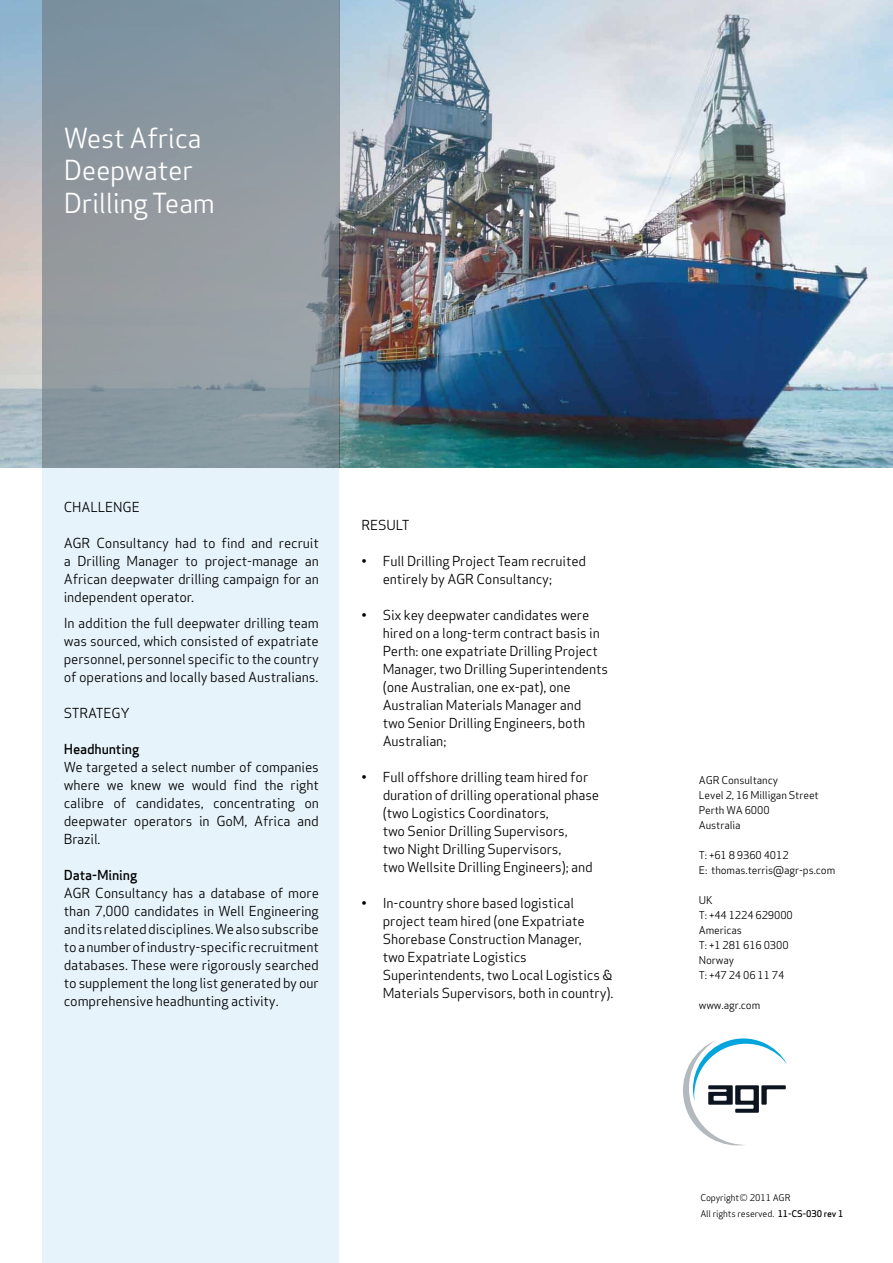
<style>
.page{position:relative;width:893px;height:1263px;background:#fff}
.page>*{position:absolute;margin:0;border:0;box-sizing:border-box;transform-origin:0 0}
.t1{font:27px/32.4px "Apex Sans";letter-spacing:-.015em;color:#fff}
.t2{font:13.5px/18px "Apex Sans";letter-spacing:-.01em;color:#000;text-align:justify}
.t3{font:500 13.5px "Apex Sans";letter-spacing:-.01em;color:#000}
.t4{font:10.5px/15px "Apex Sans";letter-spacing:-.01em;color:#000}
.t5{font:9px/16px "Apex Sans";letter-spacing:-.01em;color:#000}
.s1{font-weight:300;font-size:13.5px}
.s2{font-weight:500}
</style>
<div class="page">
<img style="left:0;top:0;width:893px;height:468px">
<div style="left:43px;top:1px;width:296px;height:1262px;background:#e7f3fb"></div>
<svg style="left:43px;top:0;width:297px;height:468px;background:#8c98a0"></svg>
<svg style="left:683px;top:1038px;width:104px;height:107px"></svg>
<h1 class="t1" style="left:64px;top:119px;width:153px">West Africa<br>Deepwater<br>Drilling Team</h1>
<p class="t2" style="left:64px;top:497px;width:78px">CHALLENGE</p>
<p class="t2" style="left:64px;top:533px;width:257px">AGR Consultancy had to find and recruit a Drilling Manager to project-manage an African deepwater drilling campaign for an independent operator.</p>
<p class="t2" style="left:64px;top:613px;width:257px">In addition the full deepwater drilling team was sourced, which consisted of expatriate personnel, personnel specific to the country of operations and locally based Australians.</p>
<p class="t2" style="left:64px;top:703px;width:68px">STRATEGY</p>
<p class="t3" style="left:64px;top:737px;width:77px">Headhunting</p>
<p class="t2" style="left:64px;top:757px;width:257px">We targeted a select number of companies where we knew we would find the right calibre of candidates, concentrating on deepwater operators in GoM, Africa and Brazil.</p>
<p class="t3" style="left:64px;top:863px;width:75px">Data-Mining</p>
<p class="t2" style="left:64px;top:883px;width:257px">AGR Consultancy has a database of more than 7,000 candidates in Well Engineering and its related disciplines. We also subscribe to a number of industry-specific recruitment databases. These were rigorously searched to supplement the long list generated by our comprehensive headhunting activity.</p>
<p class="t2" style="left:361px;top:515px;width:50px">RESULT</p>
<p class="t2" style="left:383px;top:551px;width:205px;text-indent:-21px">• Full Drilling Project Team recruited entirely by AGR Consultancy;</p>
<p class="t2" style="left:383px;top:605px;width:227px;text-align:left;text-indent:-21px">• Six key deepwater candidates were hired on a long-term contract basis in Perth: one expatriate Drilling Project Manager, two Drilling Superintendents (one Australian, one ex-pat), one Australian Materials Manager and<br>two Senior Drilling Engineers, both Australian;</p>
<p class="t2" style="left:383px;top:766px;width:218px;text-align:left;text-indent:-21px">• Full offshore drilling team hired for duration of drilling operational phase (two Logistics Coordinators,<br>two Senior Drilling Supervisors,<br>two Night Drilling Supervisors,<br>two Wellsite Drilling Engineers); and</p>
<p class="t2" style="left:383px;top:892px;width:232px;text-align:left;text-indent:-21px">• In-country shore based logistical project team hired (one Expatriate Shorebase Construction Manager,<br>two Expatriate Logistics Superintendents, two Local Logistics &amp; Materials Supervisors, both in country).</p>
<p class="t4" style="left:699px;top:771px;width:122px">AGR Consultancy<br>Level 2, 16 Milligan Street<br>Perth WA 6000<br>Australia</p>
<p class="t4" style="left:699px;top:846px;width:138px">T: +61 8 9360 4012<br>E: thomas.terris@agr-ps.com</p>
<p class="t4" style="left:699px;top:891px;width:96px">UK<br>T: +44 1224 629000<br>Americas<br>T: +1 281 616 0300<br>Norway<br>T: +47 24 06 11 74</p>
<p class="t4" style="left:699px;top:996px;width:63px">www.agr.com</p>
<p class="t5" style="left:700px;top:1188px;width:145px">Copyright<span class="s1">©</span> 2011 AGR<br>All rights reserved. <span class="s2">11-CS-030 rev 1</span></p>
</div>
